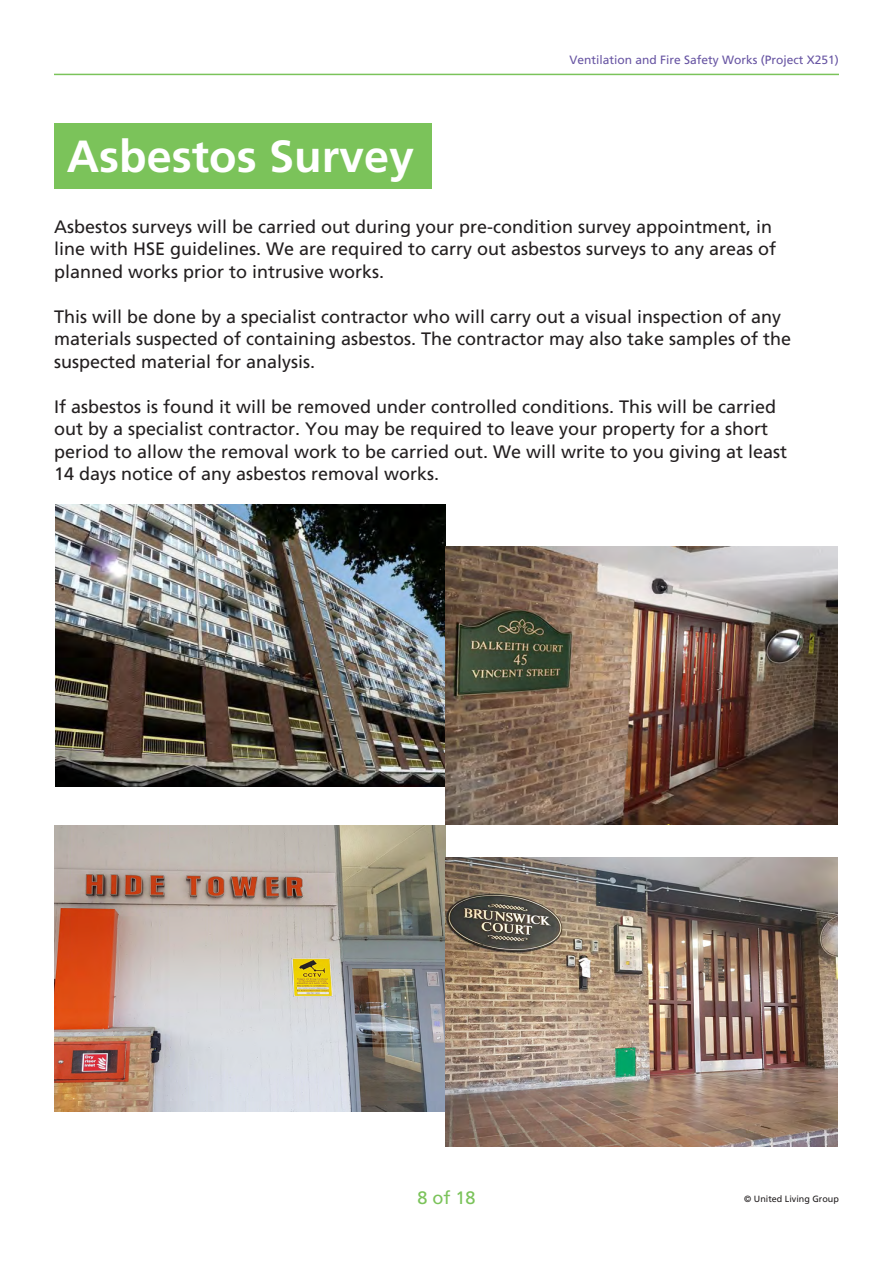
<style>
.page{position:relative;width:893px;height:1263px;background:#fff}
.page>*{position:absolute;margin:0;border:0;box-sizing:border-box;transform-origin:0 0}
.t1{font:700 45px "Frutiger CE";color:#fff}
.t2{font:18px/22.5px "Frutiger";color:#231f20}
.t3{font:18px "Frutiger";color:#7bc35a}
.t4{font:12px "Frutiger";color:#6855a3}
.t5{font:9px "Frutiger";color:#231f20}
.s1{font-family:"Frutiger CE"}
</style>
<div class="page">
<hr style="left:54px;top:74px;width:785px;height:1px;background:#7bc35a">
<div style="left:54px;top:123px;width:378px;height:66px;background:#7bc35a"></div>
<img style="left:55px;top:505px;width:391px;height:282px">
<img style="left:445px;top:547px;width:393px;height:278px">
<img style="left:54px;top:826px;width:391px;height:286px">
<img style="left:445px;top:857px;width:393px;height:289px">
<p class="t1" style="left:67px;top:129px;width:349px">Asbestos Survey</p>
<p class="t4" style="left:569px;top:52px;width:271px">Ventilation and Fire Safety Works (Project X251)</p>
<p class="t2" style="left:54px;top:215px;width:724px">Asbestos surveys will be carried out during your pre-condition survey appointment, in line with HSE guidelines. We are required to carry out asbestos surveys to any areas of planned works prior to intrusive works.</p>
<p class="t2" style="left:54px;top:305px;width:739px">This will be done by a specialist contractor who will carry out a visual inspection of any materials suspected of containing asbestos. The contractor may also take samples of the suspected material for analysis.</p>
<p class="t2" style="left:54px;top:395px;width:735px">If asbestos is found it will be removed under controlled conditions. This will be carried out by a specialist contractor. You may be required to leave your property for a short period to allow the removal work to be carried out. We will write to you giving at least 14 days notice of any asbestos removal works.</p>
<p class="t3" style="left:417px;top:1187px;width:60px"><span class="s1">8</span> of 18</p>
<p class="t5" style="left:744px;top:1194px;width:96px">© United Living Group</p>
</div>
